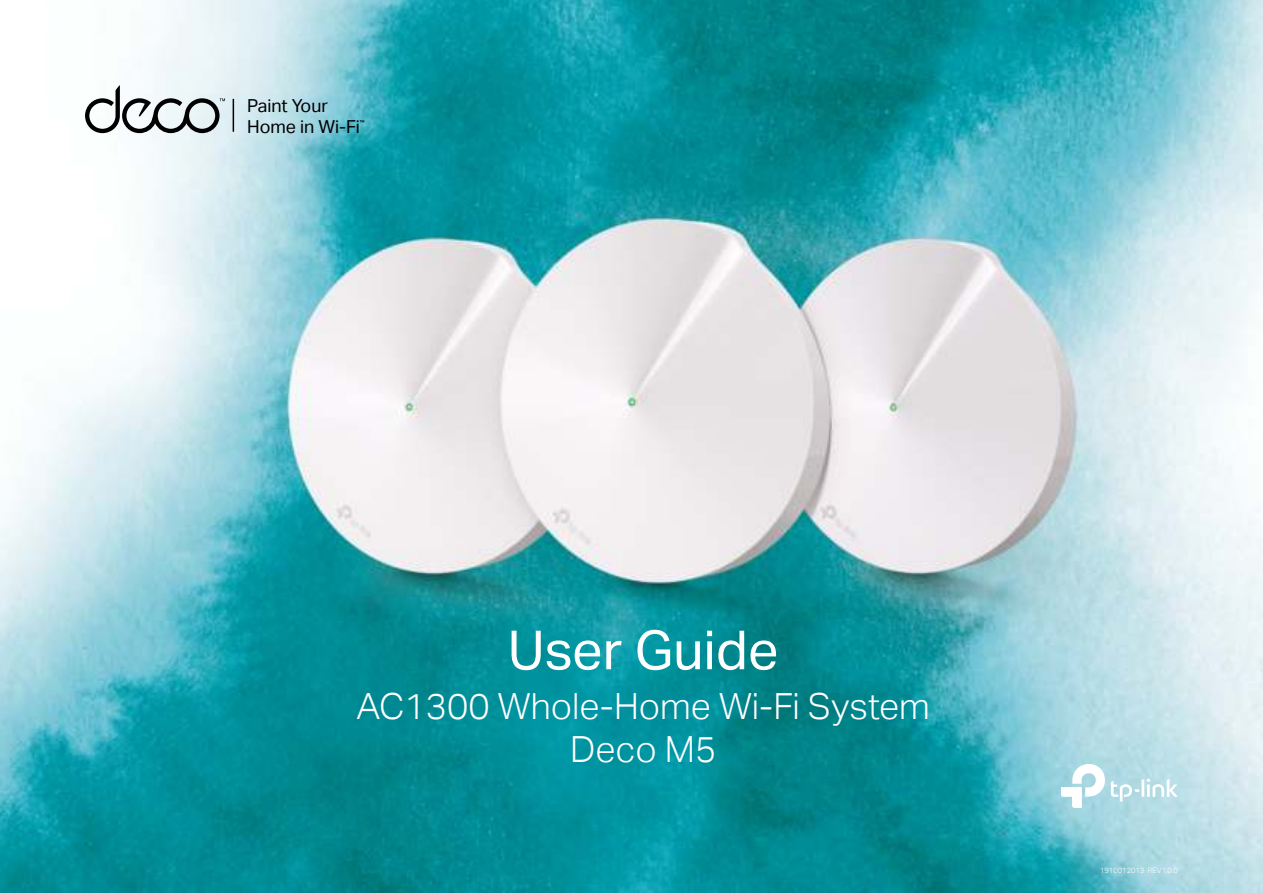
<style>
.page{position:relative;width:1263px;height:893px;background:#fff}
.page>*{position:absolute;margin:0;border:0;box-sizing:border-box;transform-origin:0 0}
.t1{font:54px "TP Link Aktiv Regular";color:#fff}
.t2{font:36px/43.2px "TP Link Aktiv Light";color:#fff;text-align:center}
.t3{font:17.85px/20.7px "Aktiv Grotesk";color:#000}
.t4{font:7.5px "TP Link Aktiv Light";color:#fff}
.t5{font:700 5.25px "Aktiv Grotesk";color:#000}
</style>
<div class="page">
<img style="left:0;top:0;width:1263px;height:893px">
<hr style="left:233px;top:99px;width:1px;height:33px;background:#000">
<svg style="left:85px;top:85px;width:140px;height:48px"></svg>
<svg style="left:1111px;top:779px;width:67px;height:22px"></svg>
<svg style="left:1061px;top:764px;width:44px;height:44px"></svg>
<p class="t3" style="left:247px;top:96px;width:114px">Paint Your<br>Home in Wi-Fi</p>
<p class="t5" style="left:360px;top:119px;width:6px">™</p>
<h1 class="t1" style="left:508px;top:629px;width:272px">User Guide</h1>
<p class="t2" style="left:356px;top:687px;width:575px">AC1300 Whole-Home Wi-Fi System<br>Deco M5</p>
<p class="t4" style="left:1100px;top:868px;width:79px">1910012013 REV1.0.0</p>
</div>
